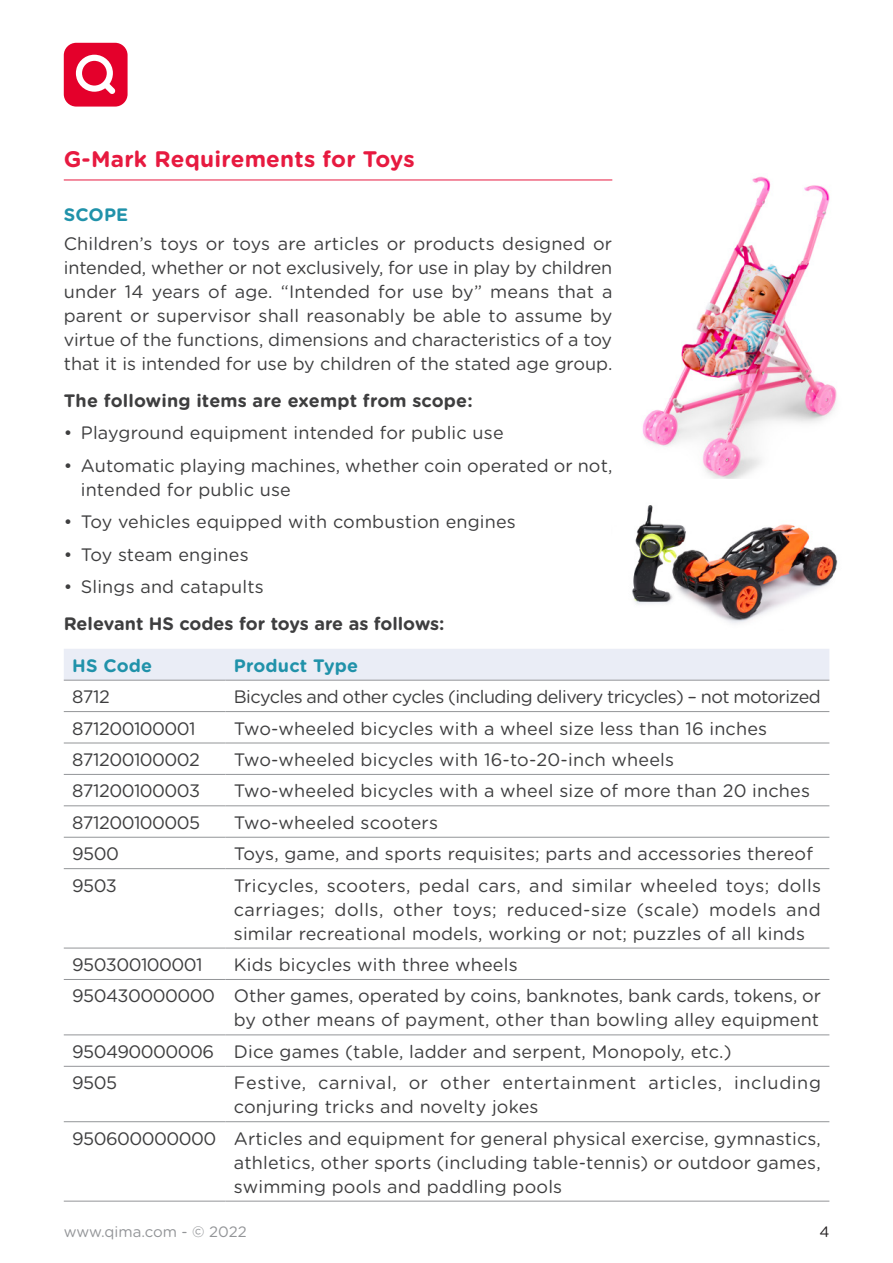
<style>
.page{position:relative;width:893px;height:1263px;background:#fff}
.page>*{position:absolute;margin:0;border:0;box-sizing:border-box;transform-origin:0 0}
.t1{font:700 22.5px "Gotham Rounded";letter-spacing:.01em;color:#e71a40}
.t2{font:18px/24px "Gotham Rounded";letter-spacing:.01em;color:#3e3e3f;text-align:justify}
.t3{font:18px "Gotham Rounded";letter-spacing:-.03em;color:#3e3e3f}
.t4{font:18px/24px "Gotham Rounded";letter-spacing:.035em;color:#3e3e3f}
.t5{font:700 18px "Gotham Rounded";color:#3e3e3f}
.t6{font:700 18px "Gotham Rounded";letter-spacing:.01em;color:#2092aa}
.t7{font:15px "Gotham Rounded";color:#939598}
.t8{font:15px "Gotham Rounded";color:#231f20}
</style>
<div class="page">
<div style="left:64px;top:43px;width:64px;height:64px;background:#e4002b;border-radius:12px"></div>
<svg style="left:76px;top:55px;width:39px;height:39px"></svg>
<hr style="left:64px;top:180px;width:548px;height:1px;background:#e71a40">
<div style="left:64px;top:649px;width:765px;height:31px;background:#eaedf6"></div>
<hr style="left:64px;top:680px;width:161px;height:1px;background:#939598">
<hr style="left:225px;top:680px;width:604px;height:1px;background:#939598">
<hr style="left:64px;top:711px;width:161px;height:1px;background:#939598">
<hr style="left:225px;top:711px;width:604px;height:1px;background:#939598">
<hr style="left:64px;top:743px;width:161px;height:1px;background:#939598">
<hr style="left:225px;top:743px;width:604px;height:1px;background:#939598">
<hr style="left:64px;top:774px;width:161px;height:1px;background:#939598">
<hr style="left:225px;top:774px;width:604px;height:1px;background:#939598">
<hr style="left:64px;top:805px;width:161px;height:1px;background:#939598">
<hr style="left:225px;top:805px;width:604px;height:1px;background:#939598">
<hr style="left:64px;top:837px;width:161px;height:1px;background:#939598">
<hr style="left:225px;top:837px;width:604px;height:1px;background:#939598">
<hr style="left:64px;top:868px;width:161px;height:1px;background:#939598">
<hr style="left:225px;top:868px;width:604px;height:1px;background:#939598">
<hr style="left:64px;top:948px;width:161px;height:1px;background:#939598">
<hr style="left:225px;top:948px;width:604px;height:1px;background:#939598">
<hr style="left:64px;top:979px;width:161px;height:1px;background:#939598">
<hr style="left:225px;top:979px;width:604px;height:1px;background:#939598">
<hr style="left:64px;top:1034px;width:161px;height:1px;background:#939598">
<hr style="left:225px;top:1034px;width:604px;height:1px;background:#939598">
<hr style="left:64px;top:1066px;width:161px;height:1px;background:#939598">
<hr style="left:225px;top:1066px;width:604px;height:1px;background:#939598">
<hr style="left:64px;top:1121px;width:161px;height:1px;background:#939598">
<hr style="left:225px;top:1121px;width:604px;height:1px;background:#939598">
<hr style="left:64px;top:1201px;width:161px;height:1px;background:#939598">
<hr style="left:225px;top:1201px;width:604px;height:1px;background:#939598">
<img style="left:642px;top:176px;width:195px;height:303px">
<img style="left:632px;top:505px;width:206px;height:118px">
<p class="t1" style="left:64px;top:142px;width:352px">G-Mark Requirements for Toys</p>
<p class="t6" style="left:64px;top:201px;width:66px">SCOPE</p>
<p class="t2" style="left:64px;top:231px;width:550px">Children’s toys or toys are articles or products designed or intended, whether or not exclusively, for use in play by children under 14 years of age. “Intended for use by” means that a parent or supervisor shall reasonably be able to assume by virtue of the functions, dimensions and characteristics of a toy that it is intended for use by children of the stated age group.</p>
<p class="t5" style="left:64px;top:387px;width:411px">The following items are exempt from scope:</p>
<p class="t2" style="left:64px;top:420px;width:441px">• Playground equipment intended for public use</p>
<p class="t2" style="left:81px;top:452px;width:533px;text-indent:-17px">• Automatic playing machines, whether coin operated or not, intended for public use</p>
<p class="t2" style="left:64px;top:509px;width:454px">• Toy vehicles equipped with combustion engines</p>
<p class="t2" style="left:64px;top:541px;width:186px">• Toy steam engines</p>
<p class="t2" style="left:64px;top:574px;width:201px">• Slings and catapults</p>
<p class="t5" style="left:64px;top:610px;width:382px">Relevant HS codes for toys are as follows:</p>
<p class="t6" style="left:72px;top:652px;width:81px">HS Code</p>
<p class="t6" style="left:234px;top:652px;width:126px">Product Type</p>
<p class="t2" style="left:72px;top:684px;width:39px">8712</p>
<p class="t3" style="left:234px;top:684px;width:588px">Bicycles and other cycles (including delivery tricycles) – not motorized</p>
<p class="t3" style="left:72px;top:716px;width:125px">871200100001</p>
<p class="t2" style="left:234px;top:715px;width:535px">Two-wheeled bicycles with a wheel size less than 16 inches</p>
<p class="t3" style="left:72px;top:747px;width:129px">871200100002</p>
<p class="t2" style="left:234px;top:747px;width:442px">Two-wheeled bicycles with 16-to-20-inch wheels</p>
<p class="t3" style="left:72px;top:779px;width:129px">871200100003</p>
<p class="t2" style="left:234px;top:778px;width:578px">Two-wheeled bicycles with a wheel size of more than 20 inches</p>
<p class="t3" style="left:72px;top:810px;width:129px">871200100005</p>
<p class="t2" style="left:234px;top:809px;width:206px">Two-wheeled scooters</p>
<p class="t2" style="left:72px;top:841px;width:48px">9500</p>
<p class="t2" style="left:234px;top:841px;width:581px">Toys, game, and sports requisites; parts and accessories thereof</p>
<p class="t2" style="left:72px;top:872px;width:46px">9503</p>
<p class="t2" style="left:234px;top:872px;width:589px">Tricycles, scooters, pedal cars, and similar wheeled toys; dolls carriages; dolls, other toys; reduced-size (scale) models and similar recreational models, working or not; puzzles of all kinds</p>
<p class="t3" style="left:72px;top:952px;width:132px">950300100001</p>
<p class="t2" style="left:72px;top:948px;width:750px;line-height:31.3px;text-indent:162px">Kids bicycles with three wheels<br>950430000000 Other games, operated by coins, banknotes, bank cards, tokens, or</p>
<p class="t2" style="left:72px;top:1003px;width:748px;line-height:31.3px;text-align:left;text-indent:162px">by other means of payment, other than bowling alley equipment<br>950490000006 Dice games (table, ladder and serpent, Monopoly, etc.)<br>9505</p>
<p class="t4" style="left:234px;top:1070px;width:589px">Festive, carnival, or other entertainment articles, including conjuring tricks and novelty jokes</p>
<p class="t2" style="left:234px;top:1125px;width:589px;text-indent:-162px">950600000000 Articles and equipment for general physical exercise, gymnastics, athletics, other sports (including table-tennis) or outdoor games, swimming pools and paddling pools</p>
<p class="t7" style="left:64px;top:1221px;width:184px">www.qima.com - © 2022</p>
<p class="t8" style="left:819px;top:1221px;width:12px">4</p>
</div>
